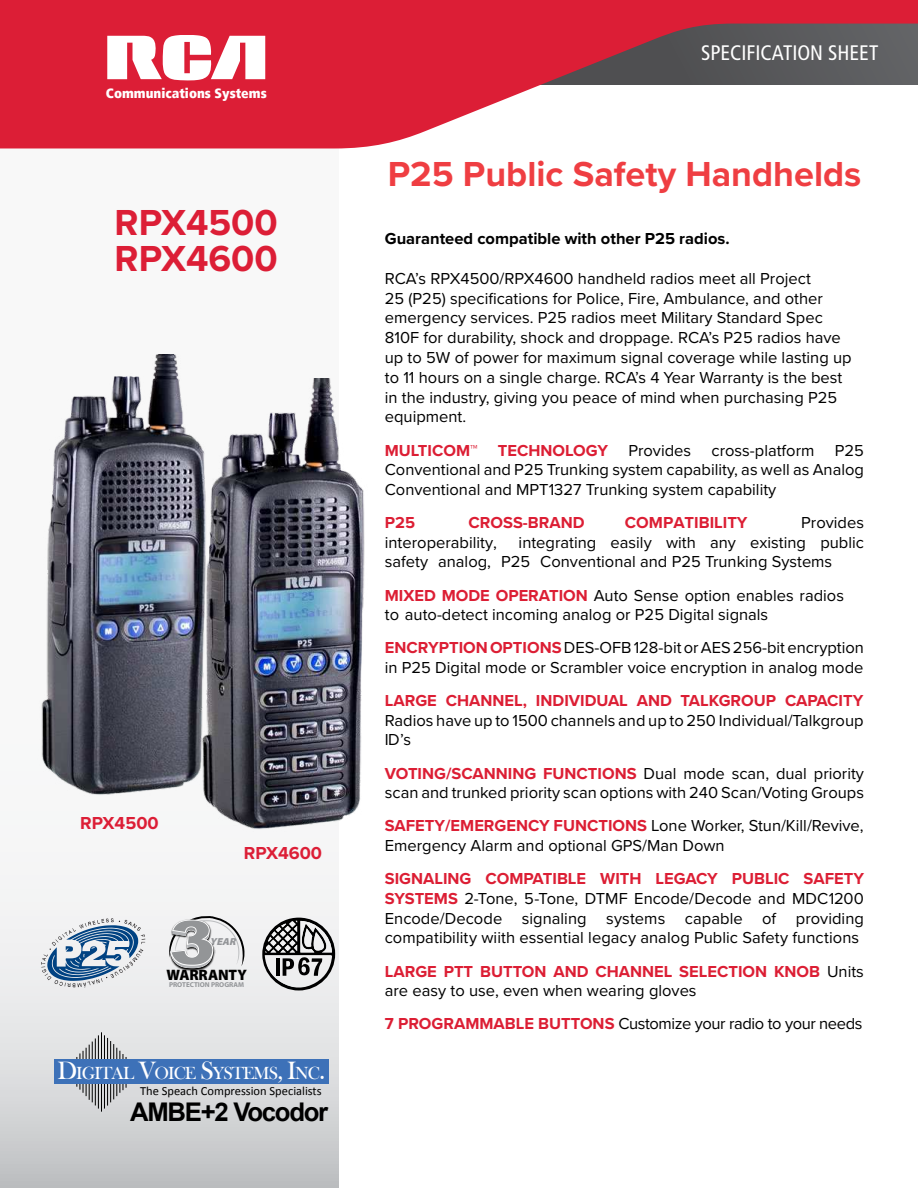
<style>
.page{position:relative;width:918px;height:1188px;background:#fff}
.page>*{position:absolute;margin:0;border:0;box-sizing:border-box;transform-origin:0 0}
.t1{font:700 37.5px/36px "Proxima Nova";color:#dc1e36}
.t2{font:700 36px "Proxima Nova";color:#ef3e42}
.t3{font:700 25.8px "Arial";letter-spacing:-.05em;color:#000}
.t4{font:condensed 21px "Frutiger LT";color:#fff}
.t5{font:18px "Bask Old Face";letter-spacing:-.05em;color:#fff}
.t6{font:700 18px "Proxima Nova";color:#dc1e36}
.t7{font:16.5px/19.8px "Proxima Nova";color:#000}
.t8{font:700 16.5px "Proxima Nova";color:#dc1e34}
.t9{font:16.5px "Proxima Nova";letter-spacing:-.025em;color:#000}
.t10{font:700 16.5px "Proxima Nova";color:#000}
.t11{font:900 15.15px "Myriad Pro";letter-spacing:-.02em;color:#000}
.t12{font:900 condensed 13.65px "Frutiger LT";color:#fff}
.t13{font:12.45px "Calibri";color:#000}
.t14{font:italic 900 10.2px "Myriad Pro";color:#939598}
.t15{font:700 7.05px "Myriad Pro";letter-spacing:-.01em;color:#939598}
.s1{font-size:25.8px}
.s2{font-weight:700;color:#dc1e34}
</style>
<div class="page">
<svg style="left:0;top:148px;width:338px;height:1040px;fill:#f6f6f6"></svg>
<svg style="left:0;top:0;width:918px;height:148px;fill:#dc1e36"></svg>
<svg style="left:107px;top:36px;width:158px;height:45px"></svg>
<img style="left:34px;top:354px;width:202px;height:460px">
<img style="left:196px;top:378px;width:169px;height:465px">
<svg style="left:262px;top:918px;width:73px;height:72px"></svg>
<svg style="left:41px;top:918px;width:104px;height:69px"></svg>
<hr style="left:101px;top:1032px;width:1px;height:80px;background:#000">
<hr style="left:98px;top:1035px;width:1px;height:74px;background:#000">
<hr style="left:95px;top:1038px;width:1px;height:67px;background:#000">
<hr style="left:92px;top:1042px;width:1px;height:60px;background:#000">
<hr style="left:89px;top:1045px;width:1px;height:55px;background:#000">
<hr style="left:86px;top:1048px;width:1px;height:48px;background:#000">
<hr style="left:83px;top:1051px;width:1px;height:42px;background:#000">
<hr style="left:80px;top:1053px;width:1px;height:37px;background:#000">
<hr style="left:76px;top:1057px;width:1px;height:30px;background:#000">
<hr style="left:126px;top:1057px;width:1px;height:31px;background:#000">
<hr style="left:123px;top:1054px;width:1px;height:36px;background:#000">
<hr style="left:119px;top:1051px;width:1px;height:42px;background:#000">
<hr style="left:116px;top:1048px;width:1px;height:48px;background:#000">
<hr style="left:113px;top:1044px;width:1px;height:55px;background:#000">
<hr style="left:110px;top:1041px;width:1px;height:61px;background:#000">
<hr style="left:107px;top:1038px;width:1px;height:68px;background:#000">
<hr style="left:104px;top:1035px;width:1px;height:74px;background:#000">
<div style="left:54px;top:1060px;width:275px;height:24px;background:#3d71b8"></div>
<img style="left:168px;top:918px;width:47px;height:53px">
<svg style="left:169px;top:915px;width:76px;height:53px"></svg>
<p class="t12" style="left:106px;top:87px;width:162px">Communications Systems</p>
<h1 class="t1" style="left:115px;top:206px;width:165px">RPX4500<br>RPX4600</h1>
<p class="t6" style="left:80px;top:815px;width:80px">RPX4500</p>
<p class="t6" style="left:244px;top:845px;width:80px">RPX4600</p>
<p class="t14" style="left:210px;top:936px;width:29px">YEAR</p>
<p class="t11" style="left:166px;top:965px;width:82px">WARRANTY</p>
<p class="t15" style="left:169px;top:980px;width:76px">PROTECTION PROGRAM</p>
<p class="t5" style="left:58px;top:1067px;width:269px"><span class="s1">D</span>IGITAL <span class="s1">V</span>OICE <span class="s1">S</span>YSTEMS<span class="s1">, I</span>NC<span class="s1">.</span></p>
<p class="t13" style="left:140px;top:1087px;width:183px">The Speach Compression Specialists</p>
<h3 class="t3" style="left:130px;top:1097px;width:200px">AMBE+2 Vocodor</h3>
<p class="t4" style="left:701px;top:41px;width:179px">SPECIFICATION SHEET</p>
<h2 class="t2" style="left:388px;top:159px;width:475px">P25 Public Safety Handhelds</h2>
<p class="t10" style="left:385px;top:231px;width:346px">Guaranteed compatible with other P25 radios.</p>
<p class="t7" style="left:385px;top:269px;width:468px">RCA’s RPX4500/RPX4600 handheld radios meet all Project<br>25 (P25) specifications for Police, Fire, Ambulance, and other emergency services. P25 radios meet Military Standard Spec 810F for durability, shock and droppage. RCA’s P25 radios have up to 5W of power for maximum signal coverage while lasting up to 11 hours on a single charge. RCA’s 4 Year Warranty is the best in the industry, giving you peace of mind when purchasing P25 equipment.</p>
<p class="t7" style="left:385px;top:441px;width:481px;text-align:justify"><span class="s2">MULTICOM™ TECHNOLOGY</span> Provides cross-platform P25<br>Conventional and P25 Trunking system capability, as well as Analog Conventional and MPT1327 Trunking system capability</p>
<p class="t8" style="left:385px;top:516px;width:32px">P25</p>
<p class="t8" style="left:469px;top:511px;width:118px">CROSS-BRAND</p>
<p class="t8" style="left:625px;top:511px;width:124px">COMPATIBILITY</p>
<p class="t7" style="left:801px;top:514px;width:64px">Provides</p>
<p class="t7" style="left:385px;top:533px;width:114px">interoperability,</p>
<p class="t7" style="left:385px;top:533px;width:481px;text-indent:134px">integrating easily with any existing public safety analog, P25 Conventional and P25 Trunking Systems</p>
<p class="t7" style="left:385px;top:586px;width:461px;line-height:19.4px"><span class="s2">MIXED MODE OPERATION</span> Auto Sense option enables radios to auto-detect incoming analog or P25 Digital signals</p>
<p class="t7" style="left:385px;top:639px;width:481px;line-height:19.4px"><span class="s2">ENCRYPTION OPTIONS</span> DES-OFB 128-bit or AES 256-bit encryption in P25 Digital mode or Scrambler voice encryption in analog mode</p>
<p class="t8" style="left:385px;top:694px;width:480px">LARGE CHANNEL, INDIVIDUAL AND TALKGROUP CAPACITY</p>
<p class="t7" style="left:385px;top:711px;width:480px">Radios have up to 1500 channels and up to 250 Individual/Talkgroup<br>ID’s</p>
<p class="t7" style="left:385px;top:764px;width:481px;line-height:19.4px"><span class="s2">VOTING/SCANNING FUNCTIONS</span> Dual mode scan, dual priority scan and trunked priority scan options with 240 Scan/Voting Groups</p>
<p class="t7" style="left:385px;top:817px;width:480px;line-height:19.4px"><span class="s2">SAFETY/EMERGENCY FUNCTIONS</span> Lone Worker, Stun/Kill/Revive,<br>Emergency Alarm and optional GPS/Man Down</p>
<p class="t7" style="left:385px;top:870px;width:481px;text-align:justify"><span class="s2">SIGNALING COMPATIBLE WITH LEGACY PUBLIC SAFETY SYSTEMS</span> 2-Tone, 5-Tone, DTMF Encode/Decode and MDC1200<br>Encode/Decode signaling systems capable of providing compatibility wiith essential legacy analog Public Safety functions</p>
<p class="t7" style="left:385px;top:963px;width:481px;line-height:19.4px"><span class="s2">LARGE PTT BUTTON AND CHANNEL SELECTION KNOB</span> Units are easy to use, even when wearing gloves</p>
<p class="t9" style="left:385px;top:1017px;width:479px"><span class="s2">7 PROGRAMMABLE BUTTONS</span> Customize your radio to your needs</p>
</div>
